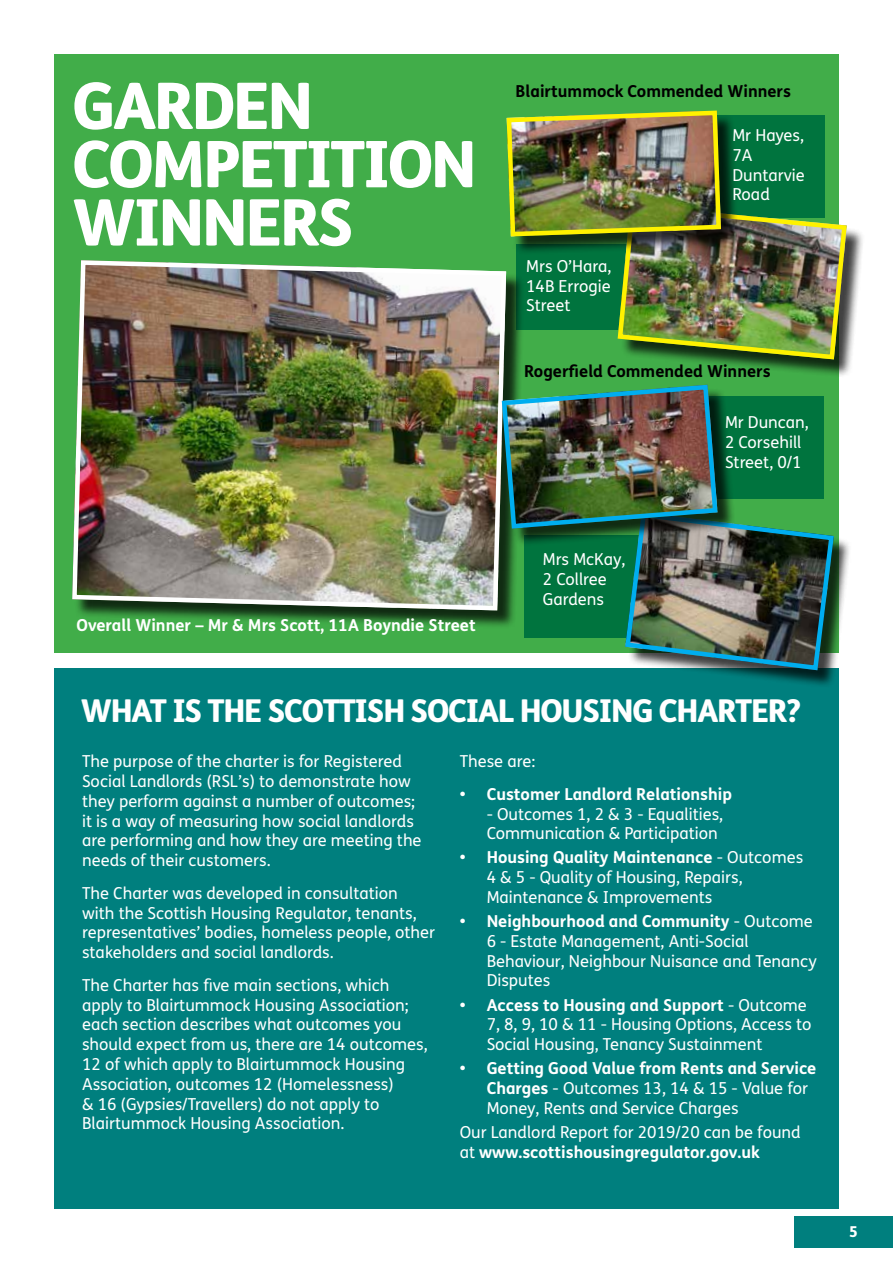
<style>
.page{position:relative;width:893px;height:1263px;background:#fff}
.page>*{position:absolute;margin:0;border:0;box-sizing:border-box;transform-origin:0 0}
.t1{font:800 64.35px/58.2px "FS Me";letter-spacing:-.04em;color:#fff}
.t2{font:800 31.5px "FS Me";letter-spacing:-.04em;color:#fff}
.t3{font:16.5px/19.8px "FS Me";color:#fff}
.t4{font:700 16.5px "FS Me";color:#fff}
.t5{font:700 16.5px "FS Me";color:#000}
.t6{font:800 15px "FS Me";color:#fff}
.s1{font-weight:700}
</style>
<div class="page">
<div style="left:54px;top:54px;width:785px;height:599px;background:#41ad49"></div>
<div style="left:54px;top:668px;width:785px;height:541px;background:#007f7e"></div>
<div style="left:794px;top:1216px;width:99px;height:32px;background:#007f7e"></div>
<div style="left:74px;top:262px;width:451px;height:367px;background:#000;opacity:.75"></div>
<img style="left:72px;top:260px;width:436px;height:353px">
<div style="left:620px;top:207px;width:245px;height:171px;background:#000;opacity:.75"></div>
<div style="left:628px;top:515px;width:224px;height:173px;background:#000;opacity:.75"></div>
<img style="left:499px;top:382px;width:337px;height:291px">
<img style="left:504px;top:110px;width:345px;height:252px">
<h1 class="t1" style="left:72px;top:77px;width:406px">GARDEN<br>COMPETITION<br>WINNERS</h1>
<p class="t4" style="left:77px;top:615px;width:401px">Overall Winner – Mr &amp; Mrs Scott, 11A Boyndie Street</p>
<p class="t5" style="left:516px;top:81px;width:277px">Blairtummock Commended Winners</p>
<p class="t3" style="left:732px;top:126px;width:74px">Mr Hayes,<br>7A<br>Duntarvie<br>Road</p>
<p class="t3" style="left:526px;top:256px;width:87px;text-align:justify">Mrs O’Hara, 14B Errogie Street</p>
<p class="t5" style="left:524px;top:361px;width:248px">Rogerfield Commended Winners</p>
<p class="t3" style="left:725px;top:413px;width:85px">Mr Duncan,<br>2 Corsehill<br>Street, 0/1</p>
<p class="t3" style="left:543px;top:550px;width:84px">Mrs McKay,<br>2 Collree<br>Gardens</p>
<h2 class="t2" style="left:81px;top:691px;width:722px">WHAT IS THE SCOTTISH SOCIAL HOUSING CHARTER?</h2>
<p class="t3" style="left:82px;top:752px;width:341px">The purpose of the charter is for Registered Social Landlords (RSL’s) to demonstrate how they perform against a number of outcomes; it is a way of measuring how social landlords are performing and how they are meeting the needs of their customers.</p>
<p class="t3" style="left:82px;top:883px;width:355px">The Charter was developed in consultation<br>with the Scottish Housing Regulator, tenants, representatives’ bodies, homeless people, other stakeholders and social landlords.</p>
<p class="t3" style="left:82px;top:975px;width:347px">The Charter has five main sections, which apply to Blairtummock Housing Association; each section describes what outcomes you should expect from us, there are 14 outcomes, 12 of which apply to Blairtummock Housing Association, outcomes 12 (Homelessness)<br>&amp; 16 (Gypsies/Travellers) do not apply to Blairtummock Housing Association.</p>
<p class="t3" style="left:460px;top:752px;width:77px">These are:</p>
<p class="t4" style="left:460px;top:784px;width:274px">• Customer Landlord Relationship</p>
<p class="t3" style="left:487px;top:804px;width:238px">- Outcomes 1, 2 &amp; 3 - Equalities,<br>Communication &amp; Participation</p>
<p class="t3" style="left:487px;top:848px;width:318px;text-indent:-27px"><span class="s1">• Housing Quality Maintenance</span> - Outcomes<br>4 &amp; 5 - Quality of Housing, Repairs,<br>Maintenance &amp; Improvements</p>
<p class="t3" style="left:487px;top:912px;width:332px;text-indent:-27px"><span class="s1">• Neighbourhood and Community</span> - Outcome<br>6 - Estate Management, Anti-Social<br>Behaviour, Neighbour Nuisance and Tenancy<br>Disputes</p>
<p class="t3" style="left:487px;top:995px;width:326px;text-indent:-27px"><span class="s1">• Access to Housing and Support</span> - Outcome<br>7, 8, 9, 10 &amp; 11 - Housing Options, Access to<br>Social Housing, Tenancy Sustainment</p>
<p class="t3" style="left:487px;top:1059px;width:331px;text-indent:-27px"><span class="s1">• Getting Good Value from Rents and Service<br>Charges</span> - Outcomes 13, 14 &amp; 15 - Value for<br>Money, Rents and Service Charges</p>
<p class="t3" style="left:460px;top:1122px;width:343px">Our Landlord Report for 2019/20 can be found at <span class="s1">www.scottishousingregulator.gov.uk</span></p>
<p class="t6" style="left:849px;top:1222px;width:10px">5</p>
</div>
